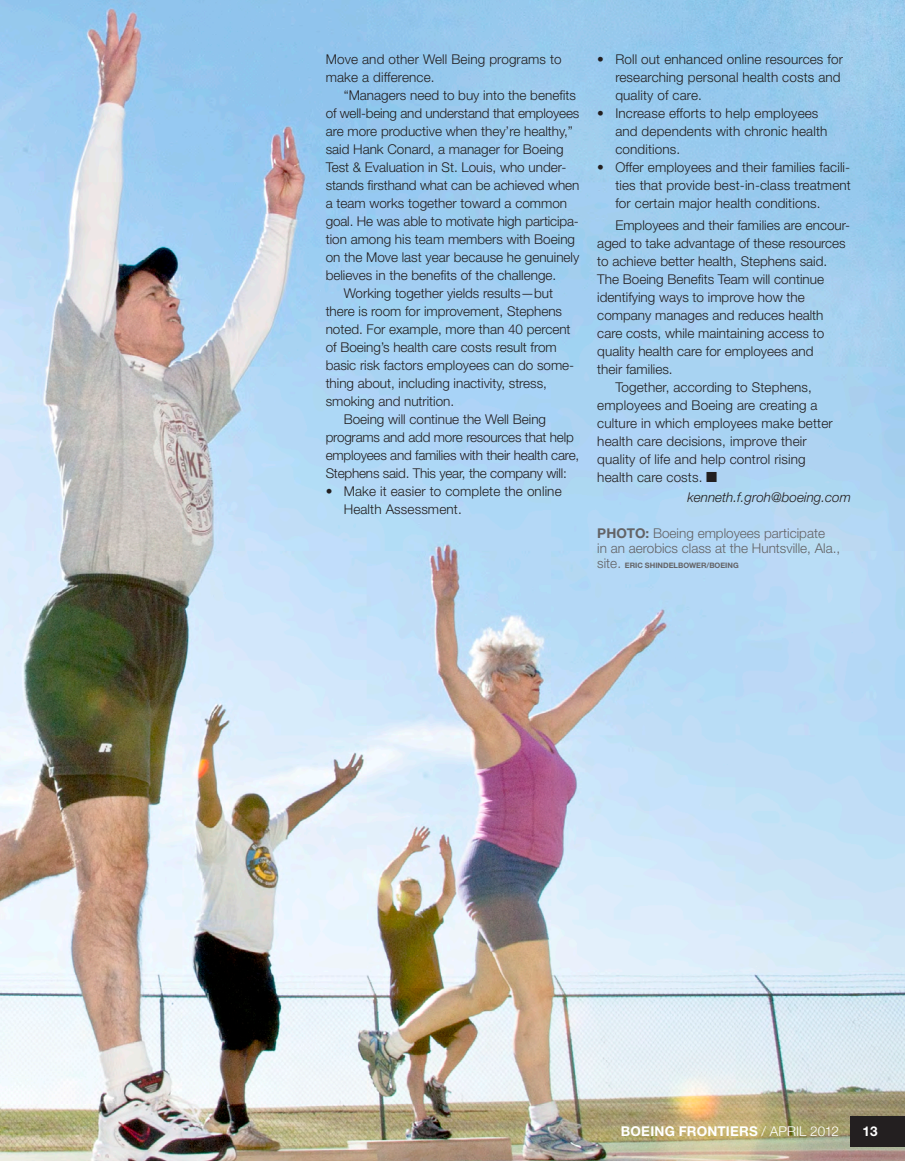
<style>
.page{position:relative;width:905px;height:1161px;background:#fff}
.page>*{position:absolute;margin:0;border:0;box-sizing:border-box;transform-origin:0 0}
.Body_copy{font:300 13.5px/18px "Helvetica Neue LT Std";color:#231f20}
.Bullets{font:300 13.5px/18px "Helvetica Neue LT Std";letter-spacing:.01em;color:#231f20}
.t1{font:300 13.5px/15px "Helvetica Neue LT Std";color:#636366}
.Body_copy-2{font:700 13.5px "Helvetica Neue LT Std";letter-spacing:.015em;color:#fff}
.Byline_-_end{font:italic 300 13.5px "Helvetica Neue";color:#231f20}
.t2{font:700 7.5px "Helvetica Neue LT Std";color:#636366}
.s1{font-weight:700}
.s2{font-weight:300;font-size:13.5px}
.s3{font-weight:300}
</style>
<div class="page">
<img style="left:0;top:0;width:904px;height:1161px">
<div style="left:850px;top:1116px;width:54px;height:31px;background:#231f20"></div>
<p class="Body_copy" style="left:326px;top:50px;width:237px">Move and other Well Being programs to make a difference.</p>
<p class="Body_copy" style="left:326px;top:86px;width:255px;text-indent:18px">“Managers need to buy into the benefits of well-being and understand that employees are more productive when they’re healthy,” said Hank Conard, a manager for Boeing Test &amp; Evaluation in St. Louis, who under&shy;stands firsthand what can be achieved when a team works together toward a common goal. He was able to motivate high participa&shy;tion among his team members with Boeing on the Move last year because he genuinely believes in the benefits of the challenge.</p>
<p class="Body_copy" style="left:326px;top:284px;width:250px;text-indent:18px">Working together yields results—but there is room for improvement, Stephens noted. For example, more than 40 percent of Boeing’s health care costs result from basic risk factors employees can do some&shy;thing about, including inactivity, stress, smoking and nutrition.</p>
<p class="Body_copy" style="left:326px;top:409px;width:255px;text-indent:18px">Boeing will continue the Well Being programs and add more resources that help employees and families with their health care, Stephens said. This year, the company will:</p>
<p class="Bullets" style="left:344px;top:482px;width:219px;text-indent:-18px">• Make it easier to complete the online<br>Health Assessment.</p>
<p class="Bullets" style="left:615px;top:50px;width:229px;text-indent:-18px">• Roll out enhanced online resources for researching personal health costs and quality of care.</p>
<p class="Bullets" style="left:615px;top:104px;width:214px;text-indent:-18px">• Increase efforts to help employees and dependents with chronic health conditions.</p>
<p class="Bullets" style="left:615px;top:158px;width:237px;text-align:justify;text-indent:-18px">• Offer employees and their families facili&shy;ties that provide best-in-class treatment for certain major health conditions.</p>
<p class="Body_copy" style="left:597px;top:216px;width:254px;text-indent:18px">Employees and their families are encour&shy;aged to take advantage of these resources to achieve better health, Stephens said.<br>The Boeing Benefits Team will continue identifying ways to improve how the company manages and reduces health care costs, while maintaining access to quality health care for employees and<br>their families.</p>
<p class="Body_copy" style="left:597px;top:378px;width:237px;text-indent:18px">Together, according to Stephens, employees and Boeing are creating a culture in which employees make better health care decisions, improve their quality of life and help control rising health care costs. ■</p>
<p class="Byline_-_end" style="left:687px;top:489px;width:165px">kenneth.f.groh@boeing.com</p>
<p class="t1" style="left:597px;top:526px;width:244px"><span class="s1">PHOTO:</span> Boeing employees participate<br>in an aerobics class at the Huntsville, Ala.,</p>
<p class="t2" style="left:597px;top:561px;width:143px"><span class="s2">site.</span> ERIC SHINDELBOWER/BOEING</p>
<p class="Body_copy-2" style="left:621px;top:1123px;width:219px">BOEING FRONTIERS <span class="s3">/ APRIL 2012</span></p>
<p class="Body_copy-2" style="left:862px;top:1123px;width:17px">13</p>
</div>
